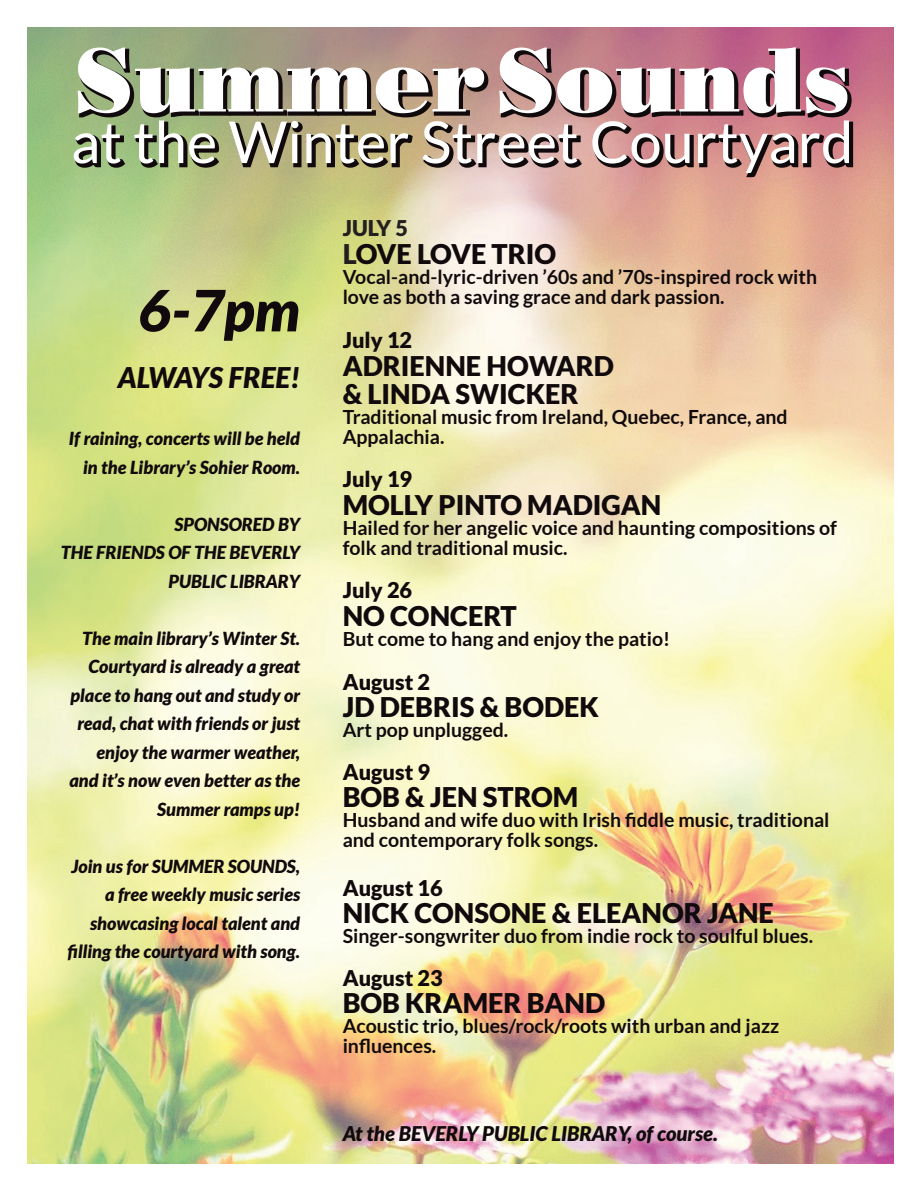
<style>
.page{position:relative;width:918px;height:1188px;background:#fff}
.page>*{position:absolute;margin:0;border:0;box-sizing:border-box;transform-origin:0 0}
.t1{font:90.6px "Poster Bodoni BT";color:#fff}
.t2{font:57.9px "Lato";color:#fff}
.t3{font:italic 900 57px "Lato";color:#110a0c}
.t4{font:italic 900 28.5px "Lato";color:#110a0c}
.t5{font:900 27.15px/28px "Lato";color:#110a0c}
.t6{font:900 21.75px "Lato";color:#110a0c}
.t7{font:900 21.75px "Lato";color:#231f20}
.t8{font:italic 900 20.25px "Lato";color:#110a0c}
.t9{font:700 19.5px/20px "Lato";color:#110a0c}
.t10{font:italic 900 18px/28.5px "Lato";color:#110a0c;text-align:right}
.s1{color:#231f20}
</style>
<div class="page">
<img style="left:27px;top:27px;width:867px;height:1137px">
<svg style="left:73px;top:47px;width:782px;height:132px;background:#977b6d"></svg>
<h1 class="t1" style="left:73px;top:24px;width:780px">SummerSounds</h1>
<h2 class="t2" style="left:71px;top:110px;width:784px">at the Winter Street Courtyard</h2>
<h3 class="t3" style="left:138px;top:277px;width:163px">6-7pm</h3>
<h3 class="t4" style="left:118px;top:361px;width:184px">ALWAYS FREE!</h3>
<p class="t10" style="left:69px;top:425px;width:233px">If raining, concerts will be held in the Library’s Sohier Room.</p>
<p class="t10" style="left:174px;top:510px;width:125px">Sponsored by</p>
<p class="t10" style="left:61px;top:539px;width:212px">the Friends Of The Beverly</p>
<p class="t10" style="left:169px;top:567px;width:99px">Public Library</p>
<p class="t10" style="left:69px;top:624px;width:233px">The main library’s Winter St.<br>Courtyard is already a great place to hang out and study or read, chat with friends or just enjoy the warmer weather, and it’s now even better as the<br>Summer ramps up!</p>
<p class="t10" style="left:71px;top:852px;width:180px">Join us for SUMMER SOUND</p>
<p class="t10" style="left:68px;top:852px;width:234px">S,<br>a free weekly music series showcasing local talent and filling the courtyard with song.</p>
<p class="t7" style="left:343px;top:216px;width:67px">july 5</p>
<h3 class="t5" style="left:343px;top:240px;width:215px"><span class="s1">L</span>OVE LOVE TRIO</h3>
<p class="t9" style="left:343px;top:267px;width:476px">Vocal-and-lyric-driven ’60s and ’70s-inspired rock with love as both a saving grace and dark passion.</p>
<p class="t6" style="left:343px;top:327px;width:71px">July 12</p>
<h3 class="t5" style="left:343px;top:351px;width:271px">AdRIENNE HOWARD &amp; LINDA SWICKER</h3>
<p class="t9" style="left:343px;top:406px;width:447px">Traditional music from Ireland, Quebec, France, and<br>Appalachia.</p>
<p class="t6" style="left:343px;top:466px;width:71px">July 19</p>
<h3 class="t5" style="left:343px;top:490px;width:130px">Molly Pinto</h3>
<h3 class="t5" style="left:527px;top:490px;width:115px">Madigan</h3>
<p class="t9" style="left:343px;top:518px;width:496px">Hailed for her angelic voice and haunting compositions of folk and traditional music.</p>
<p class="t6" style="left:343px;top:578px;width:71px">July 26</p>
<h3 class="t5" style="left:343px;top:602px;width:85px">NO Concert</h3>
<p class="t9" style="left:343px;top:629px;width:329px">But come to hang and enjoy the patio!</p>
<p class="t6" style="left:343px;top:669px;width:89px">August 2</p>
<h3 class="t5" style="left:343px;top:692px;width:258px">JD DEBRIS &amp; BODEK</h3>
<p class="t9" style="left:343px;top:719px;width:167px">Art pop unplugged.</p>
<p class="t6" style="left:343px;top:759px;width:89px">August 9</p>
<h3 class="t5" style="left:343px;top:783px;width:237px">BOB &amp; JEN STROM</h3>
<p class="t9" style="left:343px;top:810px;width:488px">Husband and wife duo with Irish fiddle music, traditional and contemporary folk songs.</p>
<p class="t6" style="left:343px;top:875px;width:102px">August 16</p>
<h3 class="t5" style="left:343px;top:898px;width:433px">NICK CONSONE &amp; ELEANOR JANE</h3>
<p class="t9" style="left:343px;top:926px;width:472px">Singer-songwriter duo from indie rock to soulful blues.</p>
<p class="t6" style="left:343px;top:966px;width:102px">August 23</p>
<h3 class="t5" style="left:343px;top:989px;width:262px">BOB KRAMER BAND</h3>
<p class="t9" style="left:343px;top:1016px;width:438px">Acoustic trio, blues/rock/roots with urban and jazz influences.</p>
<p class="t8" style="left:343px;top:1122px;width:105px">At the Beverly</p>
<p class="t8" style="left:482px;top:1122px;width:112px">Public Library</p>
<p class="t8" style="left:627px;top:1122px;width:92px">, of course.</p>
</div>
